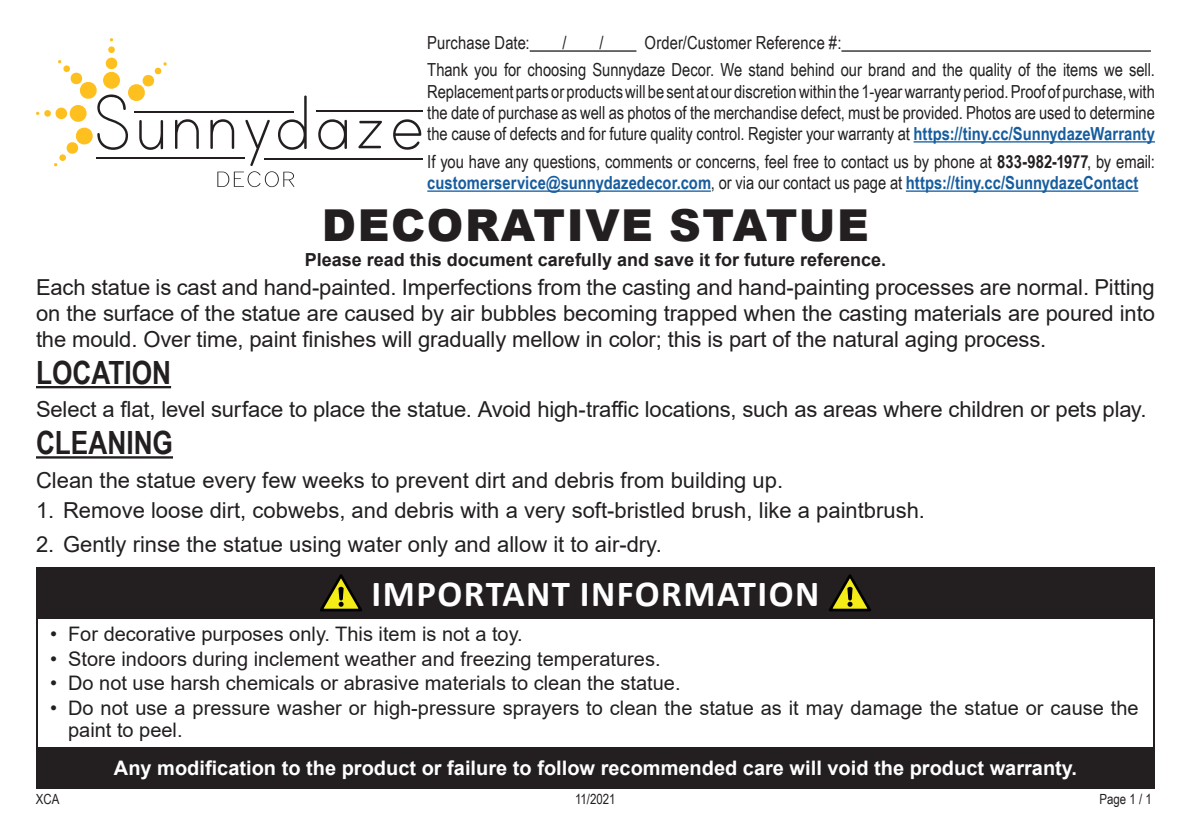
<style>
.page{position:relative;width:1191px;height:840px;background:#fff}
.page>*{position:absolute;margin:0;border:0;box-sizing:border-box;transform-origin:0 0}
.t1{font:900 44px "Arial";letter-spacing:.035em;color:#231f20}
.t2{font:700 36.8px "Calibri";letter-spacing:.04em;color:#fff}
.t3{font:700 32px "Arial Narrow";color:#231f20}
.t4{font:22px/26.4px "Arial";color:#231f20;text-align:justify}
.t5{font:20px/22px "Arial";color:#231f20}
.t6{font:700 20px "Arial";color:#fff}
.t7{font:18px/21.2px "Arial Narrow";letter-spacing:-.005em;color:#231f20}
.t8{font:700 18px "Arial";color:#231f20}
.t9{font:14px "Arial Narrow";color:#231f20}
.s1{font-weight:700;color:#175d9e}
.s2{font-weight:700}
</style>
<div class="page">
<svg style="left:175px;top:119px;width:24px;height:30px"></svg>
<svg style="left:318px;top:119px;width:29px;height:31px"></svg>
<svg style="left:358px;top:121px;width:24px;height:27px"></svg>
<svg style="left:393px;top:119px;width:28px;height:31px"></svg>
<div style="left:44px;top:110px;width:7px;height:7px;background:#fec01f;border-radius:50%"></div>
<div style="left:106px;top:58px;width:11px;height:11px;background:#fec01f;border-radius:50%"></div>
<div style="left:108px;top:46px;width:7px;height:7px;background:#fec01f;border-radius:50%"></div>
<svg style="left:54px;top:60px;width:113px;height:106px"></svg>
<hr style="left:317px;top:110px;width:106px;height:2px;background:#231f20">
<hr style="left:134px;top:111px;width:160px;height:1px;background:#231f20">
<hr style="left:96px;top:158px;width:149px;height:1px;background:#231f20">
<hr style="left:264px;top:158px;width:159px;height:1px;background:#231f20">
<svg style="left:210px;top:95px;width:97px;height:92px"></svg>
<hr style="left:530px;top:50px;width:106px;height:2px;background:#231f20">
<hr style="left:841px;top:50px;width:310px;height:2px;background:#231f20">
<hr style="left:913px;top:141px;width:242px;height:1px;background:#175d9e">
<hr style="left:427px;top:190px;width:284px;height:2px;background:#175d9e">
<hr style="left:906px;top:190px;width:232px;height:2px;background:#175d9e">
<hr style="left:36px;top:386px;width:135px;height:2px;background:#231f20">
<hr style="left:36px;top:456px;width:137px;height:2px;background:#231f20">
<div style="left:36px;top:567px;width:1119px;height:51px;background:#231f20"></div>
<svg style="left:320px;top:574px;width:42px;height:37px"></svg>
<svg style="left:829px;top:574px;width:42px;height:37px"></svg>
<div style="left:36px;top:747px;width:1119px;height:41px;background:#231f20"></div>
<p class="t7" style="left:427px;top:28px;width:729px;line-height:27.2px;text-indent:217px">Order/Customer Reference #:<br>Thank you for choosing Sunnydaze Decor. We stand behind our brand and the quality of the items we sell.</p>
<p class="t7" style="left:427px;top:80px;width:729px;text-align:justify">Replacement parts or products will be sent at our discretion within the 1-year warranty period. Proof of purchase, with the date of purchase as well as photos of the merchandise defect, must be provided. Photos are used to determine the cause of defects and for future quality control. Register your warranty at <span class="s1">https://tiny.cc/SunnydazeWarranty</span></p>
<p class="t7" style="left:427px;top:150px;width:729px">If you have any questions, comments or concerns, feel free to contact us by phone at <span class="s2">833-982-1977</span>, by email: <span class="s1">customerservice@sunnydazedecor.com</span>, or via our contact us page at <span class="s1">https://tiny.cc/SunnydazeContact</span></p>
<p class="t7" style="left:427px;top:31px;width:104px">Purchase Date:</p>
<p class="t7" style="left:562px;top:31px;width:6px">/</p>
<p class="t7" style="left:599px;top:31px;width:6px">/</p>
<h1 class="t1" style="left:322px;top:193px;width:548px">DECORATIVE STATUE</h1>
<p class="t8" style="left:305px;top:247px;width:583px">Please read this document carefully and save it for future reference.</p>
<p class="t4" style="left:36px;top:273px;width:1120px">Each statue is cast and hand-painted. Imperfections from the casting and hand-painting processes are normal. Pitting on the surface of the statue are caused by air bubbles becoming trapped when the casting materials are poured into the mould. Over time, paint finishes will gradually mellow in color; this is part of the natural aging process.</p>
<h3 class="t3" style="left:36px;top:348px;width:137px">LOCATION</h3>
<p class="t4" style="left:36px;top:396px;width:1112px">Select a flat, level surface to place the statue. Avoid high-traffic locations, such as areas where children or pets play.</p>
<h3 class="t3" style="left:36px;top:418px;width:139px">CLEANING</h3>
<p class="t4" style="left:36px;top:466px;width:749px">Clean the statue every few weeks to prevent dirt and debris from building up.</p>
<p class="t4" style="left:36px;top:496px;width:891px">1. Remove loose dirt, cobwebs, and debris with a very soft-bristled brush, like a paintbrush.</p>
<p class="t4" style="left:36px;top:530px;width:627px">2. Gently rinse the statue using water only and allow it to air-dry.</p>
<h2 class="t2" style="left:372px;top:567px;width:449px">IMPORTANT INFORMATION</h2>
<p class="t5" style="left:50px;top:622px;width:474px">• For decorative purposes only. This item is not a toy.</p>
<p class="t5" style="left:50px;top:647px;width:612px">• Store indoors during inclement weather and freezing temperatures.</p>
<p class="t5" style="left:50px;top:672px;width:632px">• Do not use harsh chemicals or abrasive materials to clean the statue.</p>
<p class="t5" style="left:68px;top:697px;width:1072px;text-indent:-18px">• Do not use a pressure washer or high-pressure sprayers to clean the statue as it may damage the statue or cause the paint to peel.</p>
<p class="t9" style="left:36px;top:788px;width:25px">XCA</p>
<p class="t6" style="left:114px;top:754px;width:965px">Any modification to the product or failure to follow recommended care will void the product warranty.</p>
<p class="t9" style="left:575px;top:788px;width:42px">11/2021</p>
<p class="t9" style="left:1099px;top:788px;width:54px">Page 1 / 1</p>
</div>
